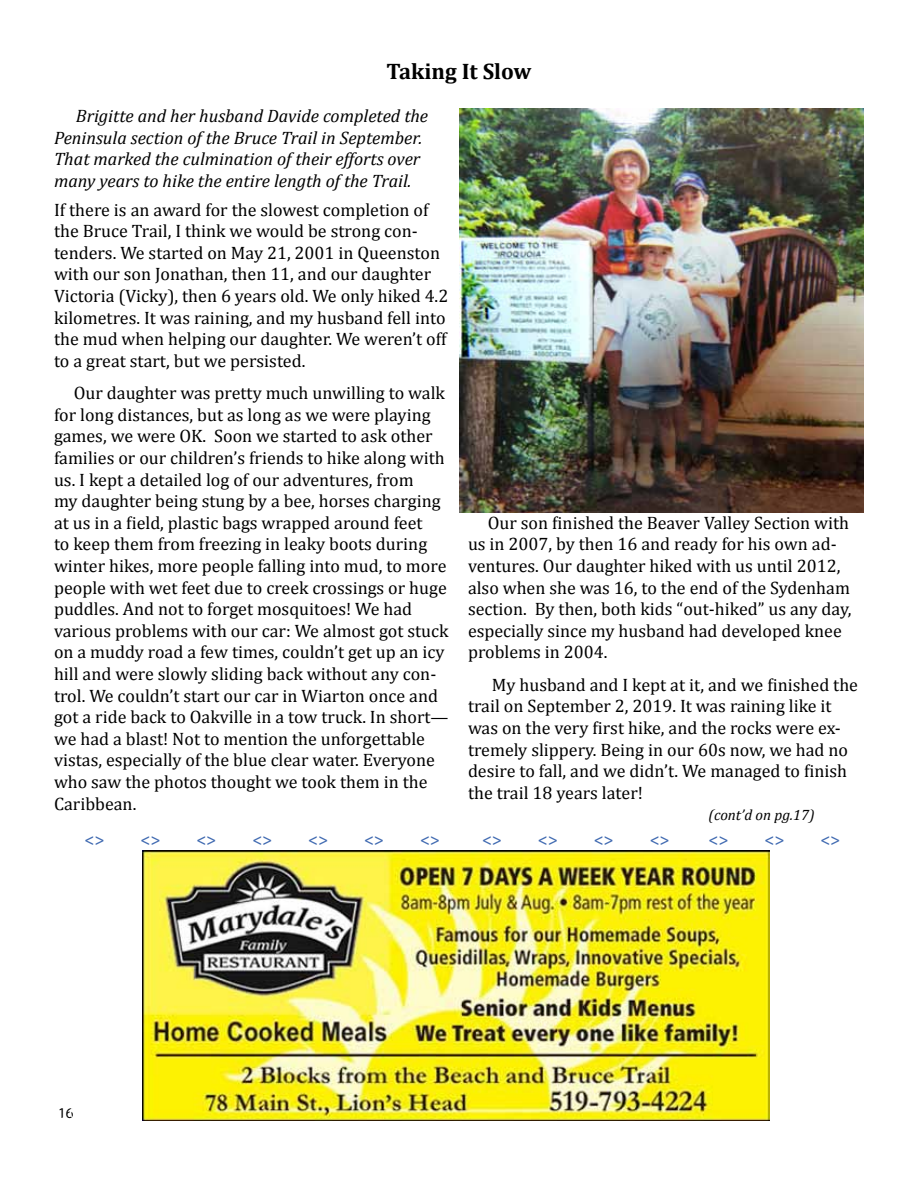
<style>
.page{position:relative;width:918px;height:1188px;background:#fff}
.page>*{position:absolute;margin:0;border:0;box-sizing:border-box;transform-origin:0 0}
.t1{font:700 22.5px "Cambria";color:#000}
.t2{font:18px/21.6px "Cambria";color:#000}
.t3{font:italic 18px/21.6px "Cambria";color:#000}
.t4{font:italic 600 16.5px "Myriad Pro";color:#406ab1}
.t5{font:italic 15px "Cambria";color:#000}
.t6{font:15px "Myriad Pro";color:#000}
.s1{font-family:"Times";font-size:18px;color:#fff}
</style>
<div class="page">
<img style="left:143px;top:851px;width:627px;height:270px">
<img style="left:459px;top:108px;width:405px;height:405px">
<p class="t1" style="left:386px;top:55px;width:147px">Taking It Slow</p>
<p class="t3" style="left:54px;top:104px;width:376px;text-indent:22px">Brigitte and her husband Davide completed the Peninsula section of the Bruce Trail in September.<br>That marked the culmination of their efforts over many years to hike the entire length of the Trail.</p>
<p class="t2" style="left:54px;top:199px;width:396px">If there is an award for the slowest completion of the Bruce Trail, I think we would be strong con&shy;tenders. We started on May 21, 2001 in Queenston with our son Jonathan, then 11, and our daughter Victoria (Vicky), then 6 years old. We only hiked 4.2 kilometres. It was raining, and my husband fell into the mud when helping our daughter. We weren’t off to a great start, but we persisted.</p>
<p class="t2" style="left:54px;top:382px;width:396px;text-indent:20px">Our daughter was pretty much unwilling to walk for long distances, but as long as we were playing games, we were OK. Soon we started to ask other families or our children’s friends to hike along with us. I kept a detailed log of our adventures, from<br>my daughter being stung by a bee, horses charging at us in a field, plastic bags wrapped around feet<br>to keep them from freezing in leaky boots during winter hikes, more people falling into mud, to more people with wet feet due to creek crossings or huge puddles. And not to forget mosquitoes! We had various problems with our car: We almost got stuck on a muddy road a few times, couldn’t get up an icy hill and were slowly sliding back without any con&shy;trol. We couldn’t start our car in Wiarton once and got a ride back to Oakville in a tow truck. In short— we had a blast! Not to mention the unforgettable vistas, especially of the blue clear water. Everyone who saw the photos thought we took them in the Caribbean.</p>
<p class="t2" style="left:468px;top:512px;width:385px;text-indent:20px">Our son finished the Beaver Valley Section with us in 2007, by then 16 and ready for his own ad&shy;ventures. Our daughter hiked with us until 2012, also when she was 16, to the end of the Sydenham section. By then, both kids “out-hiked” us any day, especially since my husband had developed knee problems in 2004.</p>
<p class="t2" style="left:468px;top:674px;width:392px;text-indent:24px">My husband and I kept at it, and we finished the trail on September 2, 2019. It was raining like it was on the very first hike, and the rocks were ex&shy;tremely slippery. Being in our 60s now, we had no desire to fall, and we didn’t. We managed to finish the trail 18 years later!</p>
<p class="t5" style="left:708px;top:805px;width:108px">(cont’d on pg.17)</p>
<p class="t4" style="left:85px;top:829px;width:21px">&lt;&gt;</p>
<p class="t4" style="left:141px;top:829px;width:21px">&lt;&gt;</p>
<p class="t4" style="left:196px;top:829px;width:21px">&lt;&gt;</p>
<p class="t4" style="left:252px;top:829px;width:21px">&lt;&gt;</p>
<p class="t4" style="left:308px;top:829px;width:21px">&lt;&gt;</p>
<p class="t4" style="left:364px;top:829px;width:21px">&lt;&gt;</p>
<p class="t4" style="left:420px;top:829px;width:21px">&lt;&gt;</p>
<p class="t4" style="left:482px;top:829px;width:21px">&lt;&gt;</p>
<p class="t4" style="left:538px;top:829px;width:21px">&lt;&gt;</p>
<p class="t4" style="left:594px;top:829px;width:21px">&lt;&gt;</p>
<p class="t4" style="left:650px;top:829px;width:21px">&lt;&gt;</p>
<p class="t4" style="left:709px;top:829px;width:21px">&lt;&gt;</p>
<p class="t4" style="left:765px;top:829px;width:21px">&lt;&gt;</p>
<p class="t4" style="left:820px;top:829px;width:21px">&lt;&gt;</p>
<p class="t6" style="left:58px;top:1104px;width:21px">16<span class="s1">16</span></p>
</div>
